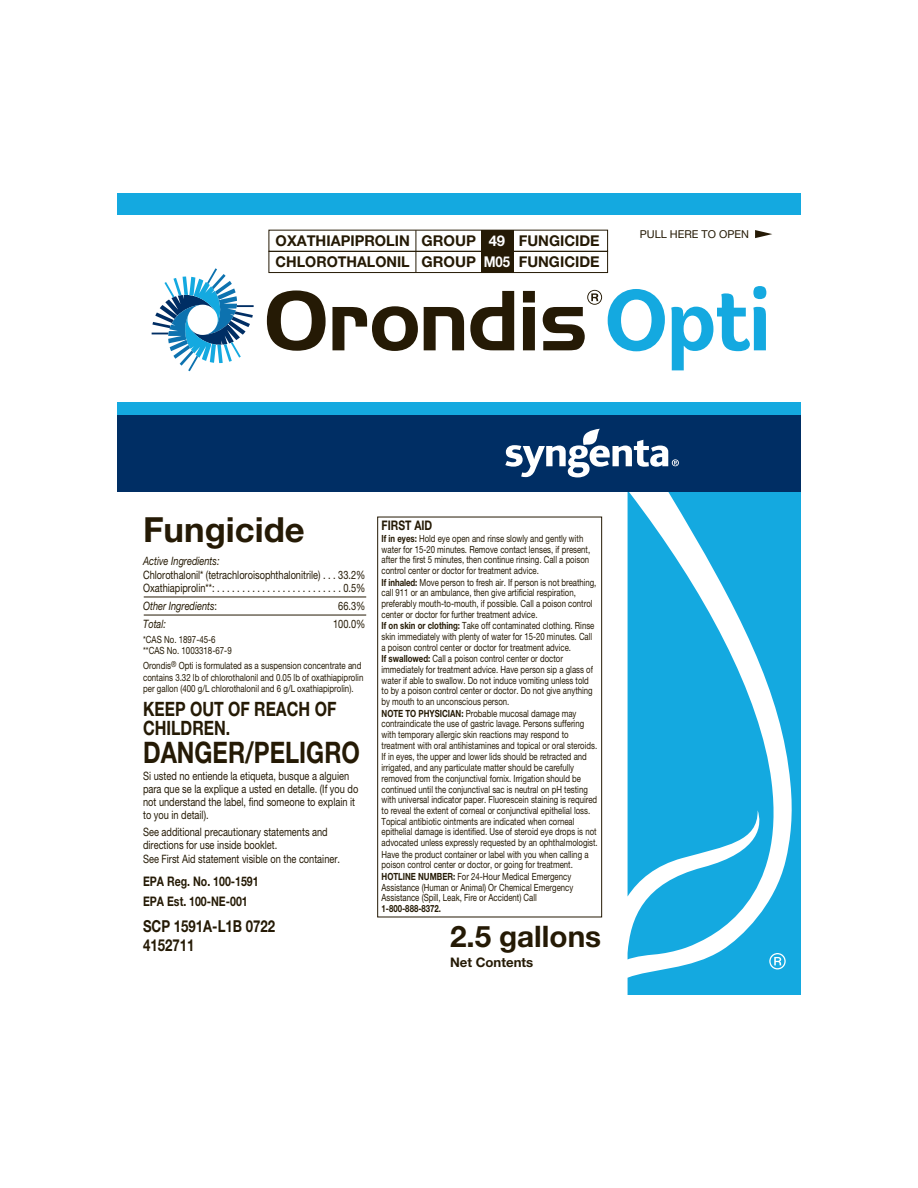
<style>
.page{position:relative;width:918px;height:1188px;background:#fff}
.page>*{position:absolute;margin:0;border:0;box-sizing:border-box;transform-origin:0 0}
.t1{font:700 34.65px "Helvetica Neue LT Pro";color:#251a05}
.t2{font:700 29.7px "Helvetica Neue LT Pro";color:#251a05;scale:.8 1}
.t3{font:700 29.7px "Helvetica Neue LT Pro";color:#251a05}
.t4{font:700 19.8px/19.8px "Helvetica Neue LT Pro";color:#251a05;scale:.8 1}
.t5{font:700 16.5px/18.1px "Helvetica Neue LT Pro";color:#251a05;scale:.8 1}
.t6{font:700 14.85px/21.1px "Helvetica Neue LT Pro";color:#251a05}
.t7{font:700 13.2px/19.8px "Helvetica Neue LT Pro";color:#251a05;scale:.8 1}
.t8{font:700 13.2px "Helvetica Neue LT Pro";color:#251a05}
.t9{font:700 13.2px "Helvetica Neue LT Pro";color:#251a05;scale:.79 1}
.t10{font:11.55px/13.2px "Helvetica Neue LT Pro";color:#251a05;scale:.8 1}
.t11{font:italic 11.55px "Helvetica Neue LT Pro";color:#251a05;scale:.8 1}
.t12{font:10.95px "Helvetica Neue LT Pro";color:#251a05}
.t13{font:9.9px/10.9px "Helvetica Neue LT Pro";color:#251a05;scale:.79 1}
.t14{font:9.9px/11.6px "Helvetica Neue LT Pro";color:#251a05;scale:.8 1}
.t15{font:700 9.9px "Helvetica Neue LT Pro";color:#251a05;scale:.79 1}
.s1{color:#fff}
.s2{font-style:normal}
.s3{font-weight:700}
</style>
<div class="page">
<div style="left:117px;top:193px;width:684px;height:21px;background:#14a9e0"></div>
<svg style="left:628px;top:492px;width:173px;height:503px;fill:#14a9e0"></svg>
<div style="left:117px;top:415px;width:684px;height:77px;background:#002e64"></div>
<div style="left:117px;top:402px;width:684px;height:13px;background:#14a9e0"></div>
<svg style="left:505px;top:429px;width:174px;height:48px"></svg>
<svg style="left:755px;top:230px;width:17px;height:8px"></svg>
<hr style="left:144px;top:597px;width:222px;height:1px;background:#251a05">
<hr style="left:144px;top:615px;width:222px;height:1px;background:#251a05">
<svg style="left:769px;top:953px;width:17px;height:16px"></svg>
<svg style="left:267px;top:290px;width:59px;height:61px"></svg>
<svg style="left:332px;top:306px;width:86px;height:45px"></svg>
<svg style="left:424px;top:307px;width:40px;height:43px"></svg>
<svg style="left:470px;top:291px;width:44px;height:59px"></svg>
<svg style="left:523px;top:291px;width:12px;height:59px"></svg>
<svg style="left:152px;top:268px;width:102px;height:103px"></svg>
<svg style="left:608px;top:289px;width:57px;height:62px"></svg>
<svg style="left:671px;top:286px;width:95px;height:84px"></svg>
<svg style="left:543px;top:290px;width:59px;height:60px"></svg>
<div style="left:481px;top:230px;width:32px;height:21px;background:#251a05"></div>
<div style="left:268px;top:251px;width:340px;height:22px;border:1px solid #251a05"></div>
<div style="left:481px;top:251px;width:32px;height:22px;background:#251a05"></div>
<svg style="left:416px;top:230px;width:1px;height:42px"></svg>
<div style="left:377px;top:517px;width:225px;height:400px;border:1px solid #251a05"></div>
<h3 class="t6" style="left:276px;top:231px;width:326px">OXATHIAPIPROLIN GROUP <span class="s1">49</span> FUNGICIDE<br>CHLOROTHALONIL GROUP <span class="s1">M05</span> FUNGICIDE</h3>
<p class="t12" style="left:640px;top:230px;width:111px">PULL HERE TO OPEN</p>
<h1 class="t1" style="left:143px;top:516px;width:163px">Fungicide</h1>
<p class="t11" style="left:143px;top:557px;width:97px">Active Ingredients:</p>
<p class="t10" style="left:143px;top:569px;width:279px">Chlorothalonil* (tetrachloroisophthalonitrile) . . . 33.2%<br>Oxathiapiprolin**: . . . . . . . . . . . . . . . . . . . . . . . . . 0.5%</p>
<p class="t11" style="left:143px;top:601px;width:94px">Other Ingredients<span class="s2">:</span></p>
<p class="t10" style="left:338px;top:600px;width:36px">66.3%</p>
<p class="t11" style="left:143px;top:619px;width:30px">Total:</p>
<p class="t10" style="left:333px;top:618px;width:42px">100.0%</p>
<p class="t14" style="left:143px;top:635px;width:112px">*CAS No. 1897-45-6 **CAS No. 1003318-67-9</p>
<p class="t14" style="left:143px;top:661px;width:277px">Orondis<sup>®</sup> Opti is formulated as a suspension concentrate and contains 3.32 lb of chlorothalonil and 0.05 lb of oxathiapiprolin per gallon (400 g/L chlorothalonil and 6 g/L oxathiapiprolin).</p>
<h3 class="t4" style="left:143px;top:700px;width:243px">KEEP OUT OF REACH OF<br>CHILDREN.</h3>
<h2 class="t2" style="left:143px;top:741px;width:273px">DANGER/PELIGRO</h2>
<p class="t10" style="left:143px;top:770px;width:271px">Si usted no entiende la etiqueta, busque a alguien para que se la explique a usted en detalle. (If you do not understand the label, find someone to explain it to you in detail).</p>
<p class="t10" style="left:143px;top:826px;width:248px;line-height:13.6px">See additional precautionary statements and directions for use inside booklet.<br>See First Aid statement visible on the container.</p>
<h3 class="t7" style="left:143px;top:873px;width:146px">EPA Reg. No. 100-1591<br>EPA Est. 100-NE-001</h3>
<h3 class="t5" style="left:143px;top:919px;width:167px">SCP 1591A-L1B 0722<br>4152711</h3>
<h3 class="t9" style="left:382px;top:520px;width:66px">FIRST AID</h3>
<p class="t13" style="left:382px;top:534px;width:275px"><span class="s3">If in eyes:</span> Hold eye open and rinse slowly and gently with water for 15-20 minutes. Remove contact lenses, if present, after the first 5 minutes, then continue rinsing. Call a poison control center or doctor for treatment advice.<br><span class="s3">If inhaled:</span> Move person to fresh air. If person is not breathing, call 911 or an ambulance, then give artificial respiration, preferably mouth-to-mouth, if possible. Call a poison control center or doctor for further treatment advice.<br><span class="s3">If on skin or clothing:</span> Take off contaminated clothing. Rinse skin immediately with plenty of water for 15-20 minutes. Call a poison control center or doctor for treatment advice.<br><span class="s3">If swallowed:</span> Call a poison control center or doctor immediately for treatment advice. Have person sip a glass of water if able to swallow. Do not induce vomiting unless told to by a poison control center or doctor. Do not give anything by mouth to an unconscious person.<br><span class="s3">NOTE TO PHYSICIAN:</span> Probable mucosal damage may contraindicate the use of gastric lavage. Persons suffering with temporary allergic skin reactions may respond to treatment with oral antihistamines and topical or oral steroids.<br>If in eyes, the upper and lower lids should be retracted and irrigated, and any particulate matter should be carefully removed from the conjunctival fornix. Irrigation should be continued until the conjunctival sac is neutral on pH testing with universal indicator paper. Fluorescein staining is required to reveal the extent of corneal or conjunctival epithelial loss.<br>Topical antibiotic ointments are indicated when corneal epithelial damage is identified. Use of steroid eye drops is not advocated unless expressly requested by an ophthalmologist.<br>Have the product container or label with you when calling a poison control center or doctor, or going for treatment.<br><span class="s3">HOTLINE NUMBER:</span> For 24-Hour Medical Emergency Assistance (Human or Animal) Or Chemical Emergency Assistance (Spill, Leak, Fire or Accident) Call</p>
<p class="t15" style="left:382px;top:905px;width:77px">1-800-888-8372.</p>
<h2 class="t3" style="left:450px;top:925px;width:153px">2.5 gallons</h2>
<h3 class="t8" style="left:450px;top:957px;width:85px">Net Contents</h3>
</div>
